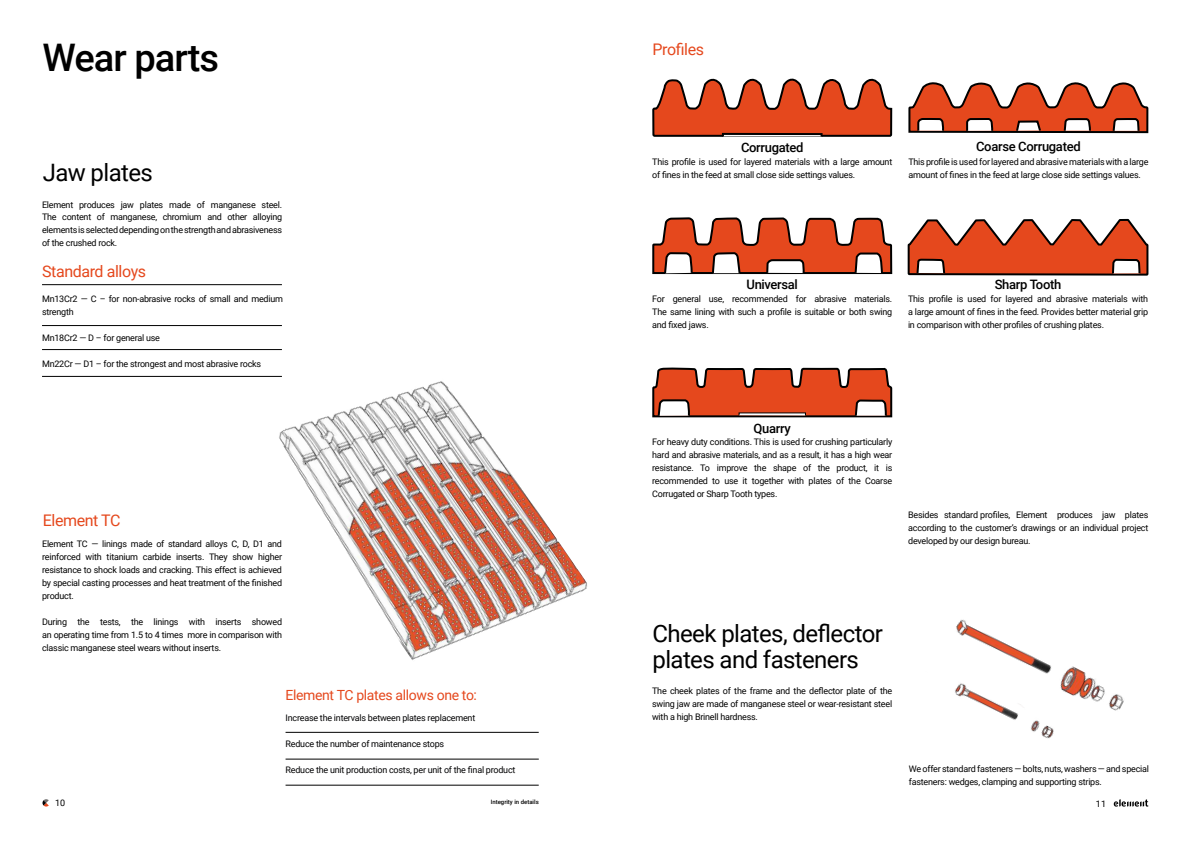
<style>
.page{position:relative;width:1191px;height:842px;background:#fff}
.page>*{position:absolute;margin:0;border:0;box-sizing:border-box;transform-origin:0 0}
.t1{font:500 38px "Roboto";letter-spacing:-.025em;color:#000}
.t2{font:24px/26px "Roboto";letter-spacing:-.025em;color:#000}
.t3{font:16px "Roboto";letter-spacing:-.025em;color:#e5481d}
.t4{font:14px "Roboto";letter-spacing:-.025em;color:#e5481d}
.t5{font:500 13px "Roboto";letter-spacing:-.025em;color:#000}
.t6{font:9px/13px "Roboto";letter-spacing:-.025em;color:#000;text-align:justify}
.t7{font:9px "Roboto";letter-spacing:-.025em;color:#020203}
.t8{font:500 6px "Roboto";color:#000}
</style>
<div class="page">
<svg style="left:1127px;top:799px;width:21px;height:8px"></svg>
<svg style="left:42px;top:799px;width:7px;height:8px"></svg>
<hr style="left:42px;top:325px;width:240px;height:1px;background:#000">
<hr style="left:42px;top:376px;width:240px;height:1px;background:#000">
<hr style="left:42px;top:284px;width:240px;height:1px;background:#000">
<hr style="left:42px;top:349px;width:240px;height:1px;background:#000">
<img style="left:263px;top:349px;width:324px;height:311px">
<hr style="left:285px;top:732px;width:254px;height:1px;background:#000">
<hr style="left:285px;top:785px;width:254px;height:1px;background:#000">
<hr style="left:285px;top:759px;width:254px;height:1px;background:#000">
<svg style="left:907px;top:218px;width:242px;height:58px"></svg>
<svg style="left:652px;top:78px;width:241px;height:340px"></svg>
<svg style="left:722px;top:133px;width:100px;height:4px"></svg>
<svg style="left:908px;top:82px;width:241px;height:52px"></svg>
<img style="left:955px;top:619px;width:171px;height:188px">
<h1 class="t1" style="left:43px;top:31px;width:178px">Wear parts</h1>
<h2 class="t2" style="left:43px;top:158px;width:112px">Jaw plates</h2>
<p class="t6" style="left:42px;top:197px;width:242px">Element produces jaw plates made of manganese steel.<br>The content of manganese, chromium and other alloying elements is selected depending on the strength and abrasiveness of the crushed rock.</p>
<h3 class="t3" style="left:42px;top:261px;width:105px">Standard alloys</h3>
<p class="t6" style="left:42px;top:292px;width:242px">Mn13Cr2 — С – for non-abrasive rocks of small and medium strength</p>
<p class="t6" style="left:42px;top:331px;width:119px">Mn18Cr2 — D – for general use</p>
<p class="t6" style="left:42px;top:357px;width:221px">Mn22Cr — D1 – for the strongest and most abrasive rocks</p>
<h3 class="t3" style="left:43px;top:509px;width:79px">Element TC</h3>
<p class="t6" style="left:42px;top:537px;width:241px">Element TC — linings made of standard alloys C, D, D1 and reinforced with titanium carbide inserts. They show higher resistance to shock loads and cracking. This effect is achieved by special casting processes and heat treatment of the finished product.</p>
<p class="t6" style="left:42px;top:615px;width:241px">During the tests, the linings with inserts showed an operating time from 1.5 to 4 times more in comparison with classic manganese steel wears without inserts.</p>
<h3 class="t4" style="left:285px;top:685px;width:193px">Element TC plates allows one to:</h3>
<p class="t7" style="left:285px;top:712px;width:191px">Increase the intervals between plates replacement</p>
<p class="t7" style="left:285px;top:738px;width:160px">Reduce the number of maintenance stops</p>
<p class="t7" style="left:285px;top:764px;width:231px">Reduce the unit production costs, per unit of the final product</p>
<h3 class="t3" style="left:652px;top:38px;width:53px">Profiles</h3>
<h3 class="t5" style="left:741px;top:138px;width:64px">Corrugated</h3>
<p class="t6" style="left:652px;top:155px;width:242px">This profile is used for layered materials with a large amount of fines in the feed at small close side settings values.</p>
<h3 class="t5" style="left:976px;top:137px;width:106px">Coarse Corrugated</h3>
<p class="t6" style="left:908px;top:155px;width:242px">This profile is used for layered and abrasive materials with a large amount of fines in the feed at large close side settings values.</p>
<h3 class="t5" style="left:746px;top:276px;width:53px">Universal</h3>
<p class="t6" style="left:652px;top:292px;width:242px">For general use, recommended for abrasive materials.<br>The same lining with such a profile is suitable or both swing and fixed jaws.</p>
<h3 class="t5" style="left:994px;top:276px;width:68px">Sharp Tooth</h3>
<p class="t6" style="left:908px;top:292px;width:242px">This profile is used for layered and abrasive materials with a large amount of fines in the feed. Provides better material grip in comparison with other profiles of crushing plates.</p>
<h3 class="t5" style="left:753px;top:419px;width:39px">Quarry</h3>
<p class="t6" style="left:652px;top:435px;width:242px">For heavy duty conditions. This is used for crushing particularly hard and abrasive materials, and as a result, it has a high wear resistance. To improve the shape of the product, it is recommended to use it together with plates of the Coarse Corrugated or Sharp Tooth types.</p>
<p class="t6" style="left:908px;top:508px;width:242px">Besides standard profiles, Element produces jaw plates according to the customer’s drawings or an individual project developed by our design bureau.</p>
<h2 class="t2" style="left:652px;top:619px;width:232px">Cheek plates, deflector plates and fasteners</h2>
<p class="t6" style="left:652px;top:684px;width:242px">The cheek plates of the frame and the deflector plate of the swing jaw are made of manganese steel or wear-resistant steel with a high Brinell hardness.</p>
<p class="t6" style="left:909px;top:762px;width:242px">We offer standard fasteners — bolts, nuts, washers — and special fasteners: wedges, clamping and supporting strips.</p>
<p class="t8" style="left:491px;top:798px;width:50px">Integrity in details</p>
<p class="t6" style="left:55px;top:796px;width:12px">10</p>
<p class="t6" style="left:1096px;top:797px;width:12px">11</p>
</div>
